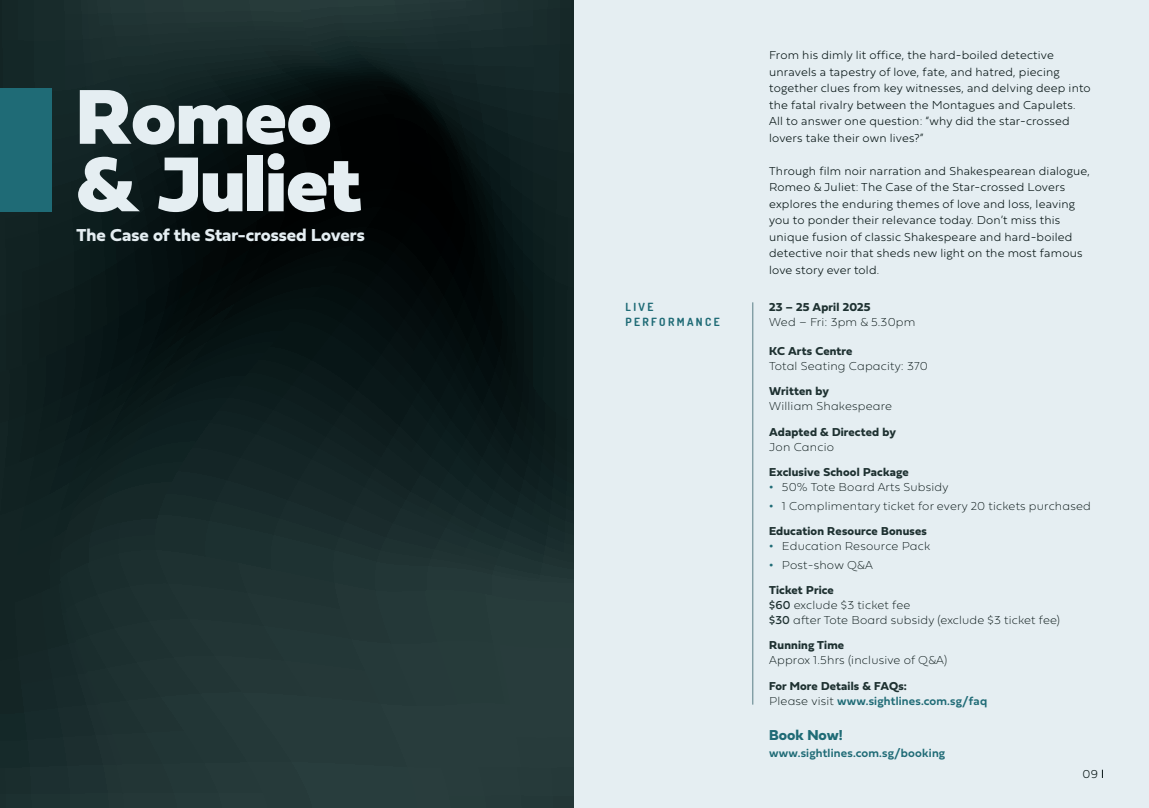
<style>
.page{position:relative;width:1149px;height:808px;background:#fff}
.page>*{position:absolute;margin:0;border:0;box-sizing:border-box;transform-origin:0 0}
.t1{font:81px/67.5px "Fieldwork Hum Black";color:#e5eef2}
.t2{font:700 18px "Fieldwork Hum";color:#e5eef2}
.t3{font:700 15px "Fieldwork Hum";color:#1f6b76}
.t4{font:100 12px/16.5px "Fieldwork Hum";letter-spacing:.015em;color:#061414}
.t5{font:12px/15px "Fieldwork Geo Hair";letter-spacing:.015em;color:#061414}
.t6{font:700 12px "Fieldwork Hum";letter-spacing:.015em;color:#1e3131}
.t7{font:700 12px "Fieldwork Hum Demi";letter-spacing:.015em;color:#1f6b76}
.t8{font:700 11.25px/15px "Dosis";letter-spacing:.21em;color:#1f6b76}
.s1{font-family:"Fieldwork Hum Demi";font-weight:700;color:#1f6b76}
.s2{font-family:"Fieldwork Hum";color:#1e3131}
.s3{font-family:"Fieldwork Geo Hair";font-weight:400;color:#061414}
</style>
<div class="page">
<svg style="left:0;top:0;width:574px;height:808px;background:#142324"></svg>
<div style="left:574px;top:0;width:574px;height:808px;background:#e5eef2"></div>
<div style="left:0;top:88px;width:51px;height:123px;background:#1f6b76"></div>
<hr style="left:752px;top:302px;width:1px;height:403px;background:#5a7e86">
<h1 class="t1" style="left:77px;top:75px;width:286px">Romeo &amp; Juliet</h1>
<h2 class="t2" style="left:77px;top:220px;width:289px">The Case of the Star-crossed Lovers</h2>
<p class="t4" style="left:769px;top:46px;width:323px">From his dimly lit office, the hard-boiled detective unravels a tapestry of love, fate, and hatred, piecing together clues from key witnesses, and delving deep into the fatal rivalry between the Montagues and Capulets.<br>All to answer one question: “why did the star-crossed lovers take their own lives?”</p>
<p class="t4" style="left:769px;top:162px;width:322px">Through film noir narration and Shakespearean dialogue, Romeo &amp; Juliet: The Case of the Star-crossed Lovers explores the enduring themes of love and loss, leaving you to ponder their relevance today. Don’t miss this unique fusion of classic Shakespeare and hard-boiled detective noir that sheds new light on the most famous love story ever told.</p>
<p class="t8" style="left:625px;top:299px;width:96px">LIVE<br>PERFORMANCE</p>
<p class="t6" style="left:769px;top:297px;width:103px">23 – 25 April 2025</p>
<p class="t5" style="left:769px;top:313px;width:148px">Wed – Fri: 3pm &amp; 5.30pm</p>
<p class="t6" style="left:769px;top:342px;width:85px">KC Arts Centre</p>
<p class="t5" style="left:769px;top:358px;width:160px">Total Seating Capacity: 370</p>
<p class="t6" style="left:769px;top:382px;width:61px">Written by</p>
<p class="t5" style="left:769px;top:398px;width:124px">William Shakespeare</p>
<p class="t6" style="left:769px;top:422px;width:128px">Adapted &amp; Directed by</p>
<p class="t5" style="left:769px;top:438px;width:66px">Jon Cancio</p>
<p class="t6" style="left:769px;top:462px;width:141px">Exclusive School Package</p>
<p class="t5" style="left:769px;top:479px;width:181px"><span class="s1">•</span> 50% Tote Board Arts Subsidy</p>
<p class="t5" style="left:769px;top:498px;width:323px"><span class="s1">•</span> 1 Complimentary ticket for every 20 tickets purchased</p>
<p class="t6" style="left:769px;top:521px;width:159px">Education Resource Bonuses</p>
<p class="t5" style="left:769px;top:538px;width:162px"><span class="s1">•</span> Education Resource Pack</p>
<p class="t5" style="left:769px;top:557px;width:105px"><span class="s1">•</span> Post-show Q&amp;A</p>
<p class="t6" style="left:769px;top:581px;width:66px">Ticket Price</p>
<p class="t5" style="left:769px;top:597px;width:292px"><span class="s2">$60</span> exclude $3 ticket fee<br><span class="s2">$30</span> after Tote Board subsidy (exclude $3 ticket fee)</p>
<p class="t6" style="left:769px;top:636px;width:76px">Running Time</p>
<p class="t5" style="left:769px;top:652px;width:179px">Approx 1.5hrs (inclusive of Q&amp;A)</p>
<p class="t6" style="left:769px;top:676px;width:139px">For More Details &amp; FAQs:</p>
<p class="t7" style="left:769px;top:691px;width:219px"><span class="s3">Please visit</span> www.sightlines.com.sg/faq</p>
<p class="t3" style="left:769px;top:724px;width:75px">Book Now!</p>
<p class="t7" style="left:769px;top:743px;width:177px">www.sightlines.com.sg/booking</p>
<p class="t4" style="left:1082px;top:765px;width:17px">09</p>
</div>
